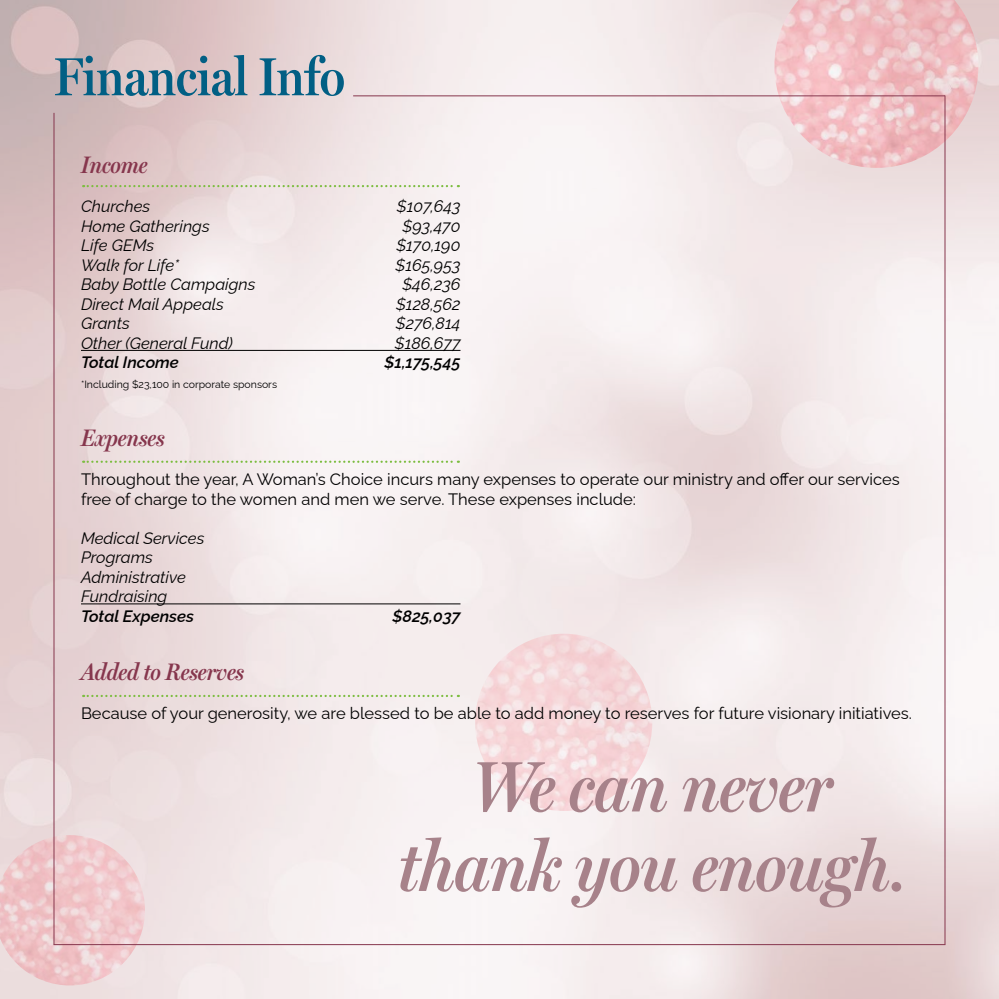
<style>
.page{position:relative;width:999px;height:999px;background:#fff}
.page>*{position:absolute;margin:0;border:0;box-sizing:border-box;transform-origin:0 0}
.t1{font:italic 600 72px/79.5px "Miller Headline";color:#a7828a;text-align:center}
.t2{font:600 54px "Miller Headline";color:#015f84}
.t3{font:italic 600 24px "Miller Headline";color:#86364d}
.t4{font:16.5px/19.5px "Raleway";color:#000}
.t5{font:italic 16.5px/19.5px "Raleway";color:#000}
.t6{font:italic 600 16.5px "Raleway";color:#000}
.t7{font:10.5px "Raleway";color:#000}
</style>
<div class="page">
<img style="left:0;top:0;width:999px;height:999px">
<img style="left:774px;top:0;width:204px;height:168px">
<img style="left:475px;top:634px;width:177px;height:177px;border-radius:89px">
<img style="left:0;top:835px;width:155px;height:161px">
<hr style="left:81px;top:350px;width:379px;height:1px;background:#000">
<hr style="left:81px;top:603px;width:379px;height:1px;background:#000">
<svg style="left:83px;top:185px;width:376px;height:2px"></svg>
<svg style="left:83px;top:461px;width:376px;height:2px"></svg>
<svg style="left:83px;top:695px;width:376px;height:2px"></svg>
<hr style="left:945px;top:95px;width:1px;height:850px;background:#86364d">
<hr style="left:54px;top:944px;width:891px;height:1px;background:#86364d">
<hr style="left:54px;top:113px;width:1px;height:832px;background:#86364d">
<hr style="left:353px;top:95px;width:592px;height:1px;background:#86364d">
<h2 class="t2" style="left:54px;top:45px;width:292px">Financial Info</h2>
<h3 class="t3" style="left:81px;top:151px;width:68px">Income</h3>
<p class="t5" style="left:81px;top:195px;width:71px">Churches</p>
<p class="t5" style="left:397px;top:195px;width:65px">$107,643</p>
<p class="t5" style="left:81px;top:214px;width:130px">Home Gatherings</p>
<p class="t5" style="left:403px;top:214px;width:59px">$93,470</p>
<p class="t5" style="left:81px;top:234px;width:75px">Life GEMs</p>
<p class="t5" style="left:396px;top:234px;width:66px">$170,190</p>
<p class="t5" style="left:81px;top:253px;width:100px">Walk for Life*</p>
<p class="t5" style="left:396px;top:253px;width:66px">$165,953</p>
<p class="t5" style="left:81px;top:273px;width:176px">Baby Bottle Campaigns</p>
<p class="t5" style="left:402px;top:273px;width:60px">$46,236</p>
<p class="t5" style="left:81px;top:292px;width:144px">Direct Mail Appeals</p>
<p class="t5" style="left:396px;top:292px;width:66px">$128,562</p>
<p class="t5" style="left:81px;top:312px;width:50px">Grants</p>
<p class="t5" style="left:396px;top:312px;width:66px">$276,814</p>
<p class="t5" style="left:81px;top:331px;width:153px">Other (General Fund)</p>
<p class="t5" style="left:395px;top:331px;width:67px">$186,677</p>
<p class="t6" style="left:81px;top:350px;width:99px">Total Income</p>
<p class="t6" style="left:385px;top:350px;width:77px">$1,175,545</p>
<p class="t7" style="left:81px;top:376px;width:198px">*Including $23,100 in corporate sponsors</p>
<h3 class="t3" style="left:81px;top:424px;width:85px">Expenses</h3>
<p class="t4" style="left:81px;top:468px;width:820px">Throughout the year, A Woman’s Choice incurs many expenses to operate our ministry and offer our services free of charge to the women and men we serve. These expenses include:</p>
<p class="t5" style="left:81px;top:526px;width:125px">Medical Services<br>Programs<br>Administrative<br>Fundraising</p>
<p class="t6" style="left:81px;top:603px;width:114px">Total Expenses</p>
<p class="t6" style="left:393px;top:603px;width:69px">$825,037</p>
<h3 class="t3" style="left:81px;top:658px;width:165px">Added to Reserves</h3>
<p class="t4" style="left:81px;top:702px;width:833px">Because of your generosity, we are blessed to be able to add money to reserves for future visionary initiatives.</p>
<h1 class="t1" style="left:399px;top:746px;width:509px">We can never thank you enough.</h1>
</div>
